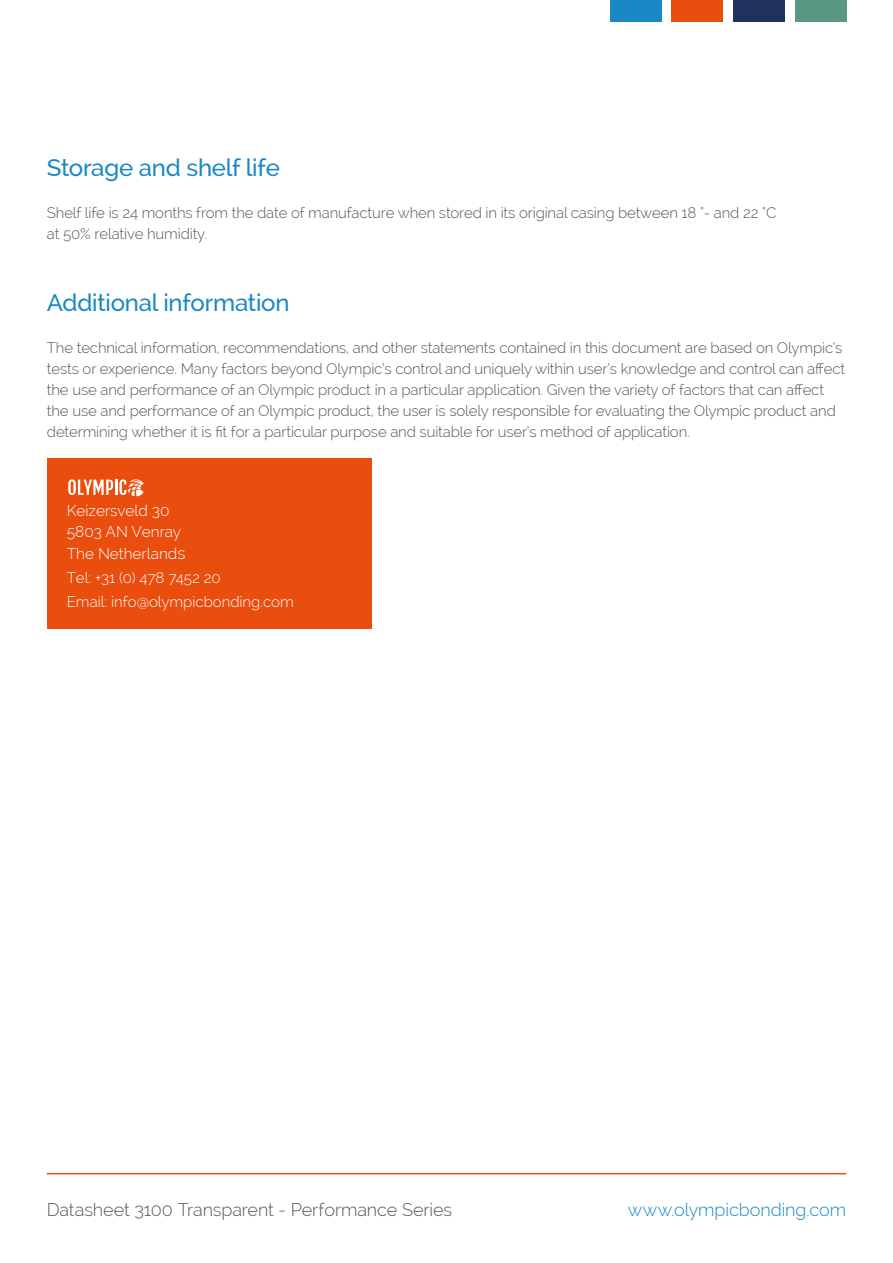
<style>
.page{position:relative;width:893px;height:1263px;background:#fff}
.page>*{position:absolute;margin:0;border:0;box-sizing:border-box;transform-origin:0 0}
.t1{font:500 24px "Raleway";letter-spacing:-.01em;color:#1a88c4}
.t2{font:300 18px "Raleway";letter-spacing:-.005em;color:#575756}
.t3{font:300 18px "Raleway";letter-spacing:-.005em;color:#1a88c4}
.t4{font:300 15.45px/21.6px "Raleway";color:#fff}
.t5{font:300 15px/21px "Raleway";letter-spacing:-.01em;color:#575756}
.t6{font:300 15px/24px "Raleway";color:#fff}
.s1{font-size:16.65px}
</style>
<div class="page">
<hr style="left:47px;top:1173px;width:799px;height:1px;background:#e94e0f">
<div style="left:47px;top:458px;width:325px;height:170px;background:#e94e0f"></div>
<svg style="left:68px;top:479px;width:76px;height:17px"></svg>
<div style="left:672px;top:0;width:51px;height:21px;background:#e94e0f"></div>
<div style="left:610px;top:0;width:51px;height:21px;background:#1a88c4"></div>
<div style="left:733px;top:0;width:51px;height:21px;background:#1e325c"></div>
<div style="left:795px;top:0;width:51px;height:21px;background:#5a9883"></div>
<h1 class="t1" style="left:47px;top:153px;width:235px">Storage and shelf life</h1>
<p class="t5" style="left:47px;top:202px;width:731px">Shelf life is 24 months from the date of manufacture when stored in its original casing between 18 °- and 22 °C at 50% relative humidity.</p>
<h1 class="t1" style="left:47px;top:288px;width:244px">Additional information</h1>
<p class="t5" style="left:47px;top:337px;width:800px">The technical information, recommendations, and other statements contained in this document are based on Olympic’s tests or experience. Many factors beyond Olympic’s control and uniquely within user’s knowledge and control can affect the use and performance of an Olympic product in a particular application. Given the variety of factors that can affect the use and performance of an Olympic product, the user is solely responsible for evaluating the Olympic product and determining whether it is fit for a particular purpose and suitable for user’s method of application.</p>
<p class="t4" style="left:67px;top:499px;width:120px">Keizersveld 30<br>5803 AN Venray<br>The Netherland<span class="s1">s</span></p>
<p class="t6" style="left:67px;top:566px;width:228px">Tel: +31 (0) 478 7452 20<br>Email: info@olympicbonding.com</p>
<p class="t2" style="left:47px;top:1199px;width:407px">Datasheet 3100 Transparent - Performance Series</p>
<p class="t3" style="left:628px;top:1199px;width:220px">www.olympicbonding.com</p>
</div>
